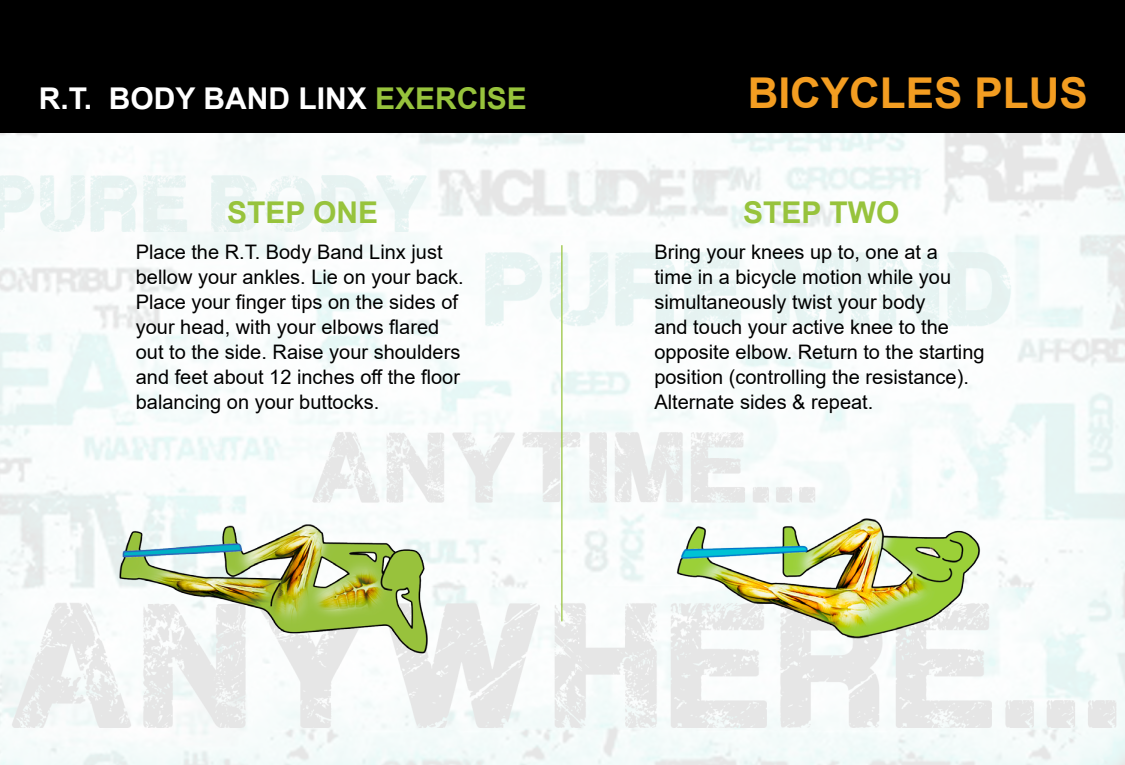
<style>
.page{position:relative;width:1125px;height:765px;background:#fff}
.page>*{position:absolute;margin:0;border:0;box-sizing:border-box;transform-origin:0 0}
.t1{font:700 42.5px "Arial";color:#f39d21}
.t2{font:700 30px "Arial";color:#fff}
.t3{font:700 30px "Arial";color:#97c33c}
.t4{font:20px/25px "Arial";color:#000}
.s1{color:#97c33c}
</style>
<div class="page">
<img style="left:0;top:134px;width:1125px;height:631px">
<div style="left:0;top:0;width:1125px;height:132px;background:#000"></div>
<img style="left:85px;top:455px;width:377px;height:201px">
<img style="left:640px;top:452px;width:377px;height:202px">
<hr style="left:561px;top:245px;width:1px;height:376px;background:#97c33c">
<h2 class="t2" style="left:39px;top:77px;width:489px">R.T. BODY BAND LINX <span class="s1">EXERCISE</span></h2>
<h1 class="t1" style="left:748px;top:63px;width:342px">BICYCLES PLUS</h1>
<h2 class="t3" style="left:743px;top:191px;width:158px">STEP TWO</h2>
<h2 class="t3" style="left:227px;top:191px;width:153px">STEP ONE</h2>
<p class="t4" style="left:136px;top:239px;width:329px">Place the R.T. Body Band Linx just bellow your ankles. Lie on your back.<br>Place your finger tips on the sides of your head, with your elbows flared out to the side. Raise your shoulders and feet about 12 inches off the floor balancing on your buttocks.</p>
<p class="t4" style="left:654px;top:239px;width:332px">Bring your knees up to, one at a<br>time in a bicycle motion while you simultaneously twist your body<br>and touch your active knee to the opposite elbow. Return to the starting position (controlling the resistance).<br>Alternate sides &amp; repeat.</p>
</div>
